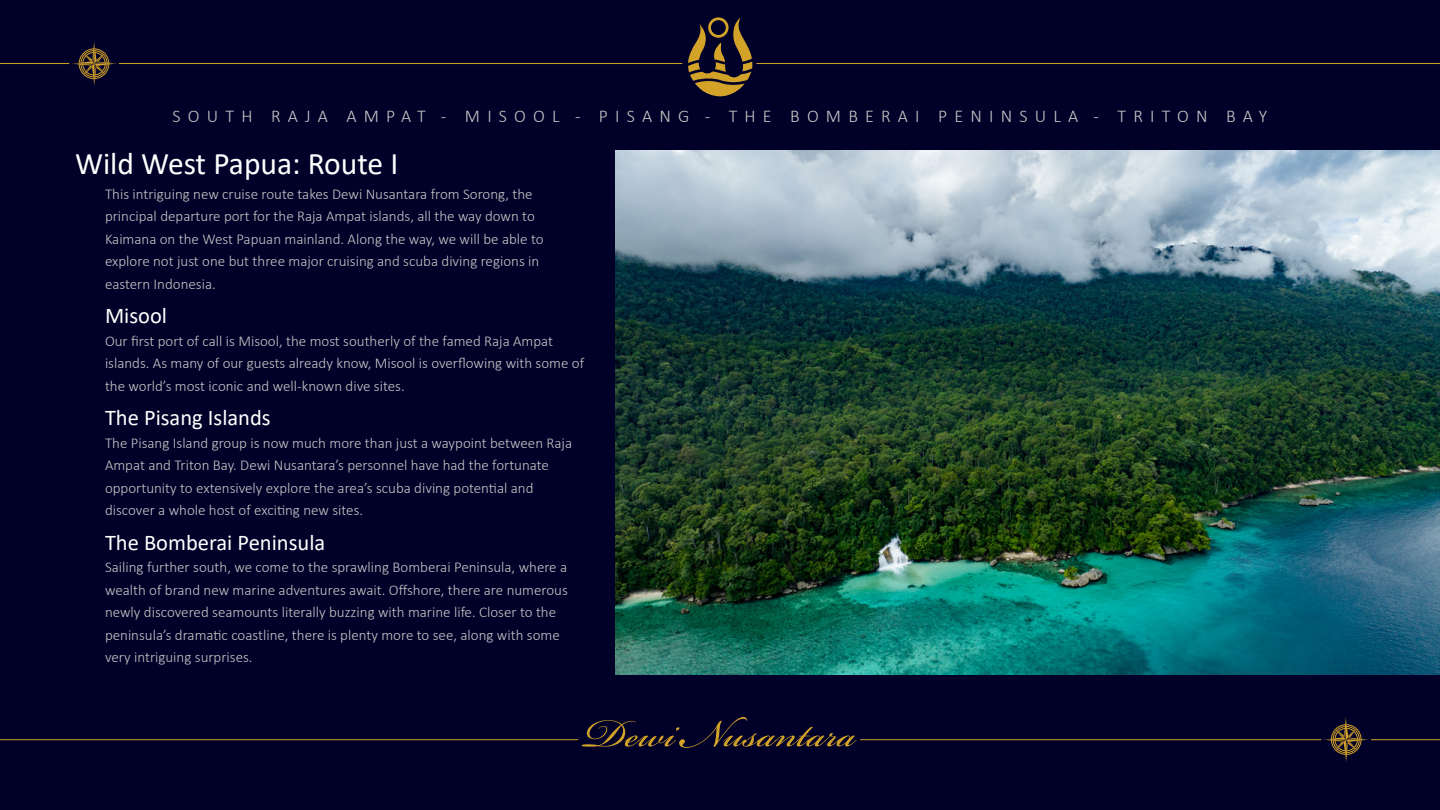
<style>
.page{position:relative;width:1440px;height:810px;background:#000028}
.page>*{position:absolute;margin:0;border:0;box-sizing:border-box;transform-origin:0 0}
.t1{font:61.5px "Bickham Script Pro";color:#d3a229}
.t2{font:31.5px "Calibri";color:#fff}
.t3{font:22.5px "Calibri";color:#fff}
.t4{font:300 18px "Calibri";letter-spacing:.4em;color:#c8c8c8}
.t5{font:300 15px/22.5px "Calibri";color:#c8c8c8}
</style>
<div class="page">
<img style="left:615px;top:150px;width:825px;height:525px">
<hr style="left:119px;top:63px;width:563px;height:1px;background:#d3a229">
<hr style="left:0;top:63px;width:69px;height:1px;background:#d3a229">
<svg style="left:72px;top:41px;width:45px;height:45px"></svg>
<svg style="left:688px;top:17px;width:65px;height:80px"></svg>
<hr style="left:0;top:739px;width:578px;height:1px;background:#d3a229">
<hr style="left:1371px;top:739px;width:69px;height:1px;background:#d3a229">
<hr style="left:860px;top:739px;width:461px;height:1px;background:#d3a229">
<svg style="left:1324px;top:717px;width:44px;height:45px"></svg>
<hr style="left:757px;top:63px;width:683px;height:1px;background:#d3a229">
<p class="t4" style="left:173px;top:109px;width:1096px">SOUTH RAJA AMPAT - MISOOL - PISANG - THE BOMBERAI PENINSULA - TRITON BAY</p>
<h2 class="t2" style="left:75px;top:150px;width:325px">Wild West Papua: Route I</h2>
<p class="t5" style="left:105px;top:184px;width:440px">This intriguing new cruise route takes Dewi Nusantara from Sorong, the principal departure port for the Raja Ampat islands, all the way down to Kaimana on the West Papuan mainland. Along the way, we will be able to explore not just one but three major cruising and scuba diving regions in eastern Indonesia.</p>
<h3 class="t3" style="left:105px;top:306px;width:64px">Misool</h3>
<p class="t5" style="left:105px;top:331px;width:481px">Our first port of call is Misool, the most southerly of the famed Raja Ampat islands. As many of our guests already know, Misool is overflowing with some of the world’s most iconic and well-known dive sites.</p>
<h3 class="t3" style="left:105px;top:408px;width:167px">The Pisang Islands</h3>
<p class="t5" style="left:105px;top:433px;width:469px">The Pisang Island group is now much more than just a waypoint between Raja Ampat and Triton Bay. Dewi Nusantara’s personnel have had the fortunate opportunity to extensively explore the area’s scuba diving potential and discover a whole host of exciting new sites.</p>
<h3 class="t3" style="left:105px;top:533px;width:222px">The Bomberai Peninsula</h3>
<p class="t5" style="left:105px;top:557px;width:464px">Sailing further south, we come to the sprawling Bomberai Peninsula, where a wealth of brand new marine adventures await. Offshore, there are numerous newly discovered seamounts literally buzzing with marine life. Closer to the peninsula’s dramatic coastline, there is plenty more to see, along with some very intriguing surprises.</p>
<h1 class="t1" style="left:584px;top:689px;width:273px">Dewi Nusantara</h1>
</div>
